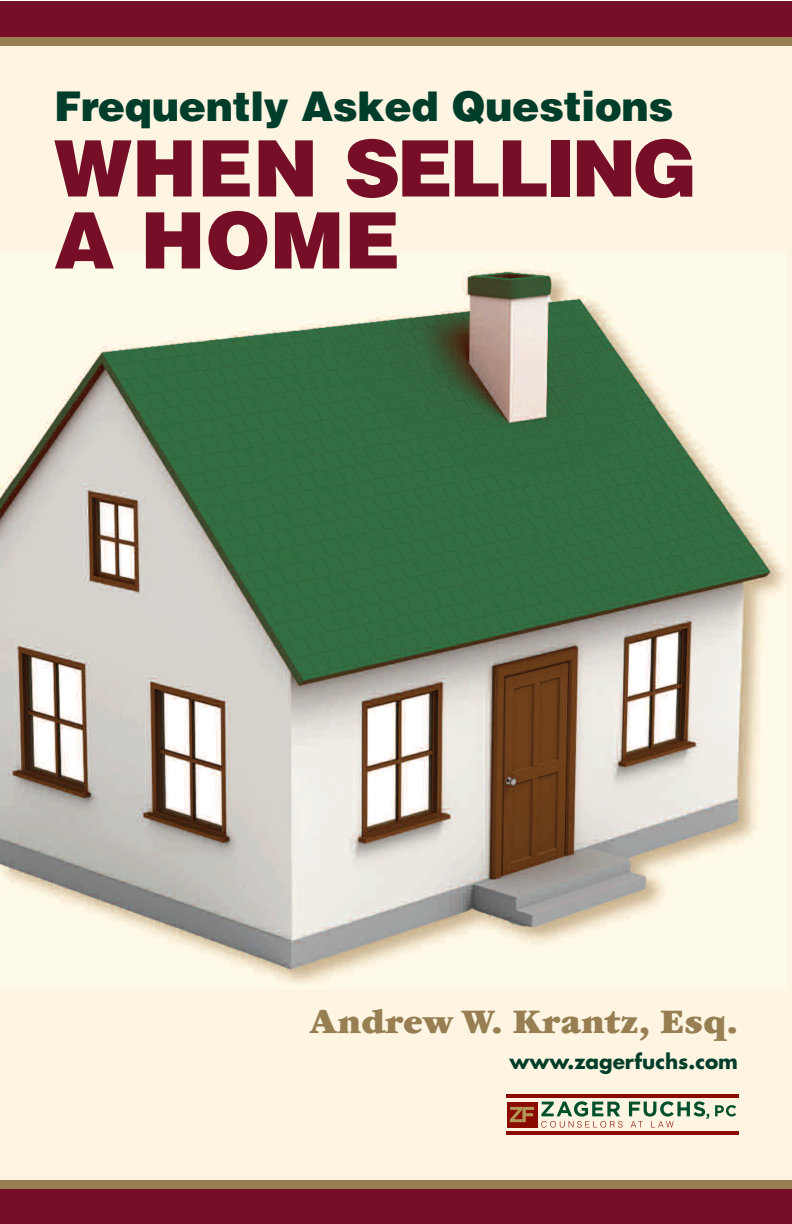
<style>
.page{position:relative;width:792px;height:1224px;background:#fff}
.page>*{position:absolute;margin:0;border:0;box-sizing:border-box;transform-origin:0 0}
.t1{font:78px/72px "Helvetica Black+FOZEPD";letter-spacing:-.025em;color:#770e28}
.t2{font:41px "Helvetica Black+FOZEPD";letter-spacing:-.01em;color:#003d2a}
.t3{font:36px "Garamond Ultra+KDNQLH";letter-spacing:.01em;color:#977f53}
.t4{font:20px "Futura Bold+FEJDZK";color:#003d2a}
</style>
<div class="page">
<div style="left:0;top:46px;width:792px;height:1134px;background:#fdf5e2"></div>
<img style="left:0;top:254px;width:786px;height:734px">
<hr style="left:507px;top:1094px;width:232px;height:4px;background:#8b0a02">
<svg style="left:541px;top:1101px;width:82px;height:27px;background:#b7c0aa"></svg>
<svg style="left:629px;top:1101px;width:80px;height:26px;background:#bcc7b1"></svg>
<svg style="left:715px;top:1105px;width:21px;height:12px"></svg>
<hr style="left:507px;top:1131px;width:232px;height:4px;background:#8b0a02">
<div style="left:507px;top:1102px;width:30px;height:26px;background:#8b0a02"></div>
<svg style="left:510px;top:1107px;width:24px;height:15px"></svg>
<div style="left:0;top:1189px;width:792px;height:35px;background:#770e28"></div>
<div style="left:0;top:1180px;width:792px;height:9px;background:#977f53"></div>
<div style="left:0;top:1px;width:792px;height:36px;background:#770e28"></div>
<div style="left:0;top:37px;width:792px;height:9px;background:#977f53"></div>
<p class="t2" style="left:54px;top:82px;width:621px">Frequently Asked Questions</p>
<h1 class="t1" style="left:54px;top:134px;width:645px">WHEN SELLING<br>A HOME</h1>
<p class="t3" style="left:310px;top:1010px;width:430px">Andrew W. Krantz, Esq.</p>
<p class="t4" style="left:510px;top:1053px;width:230px">www.zagerfuchs.com</p>
</div>
